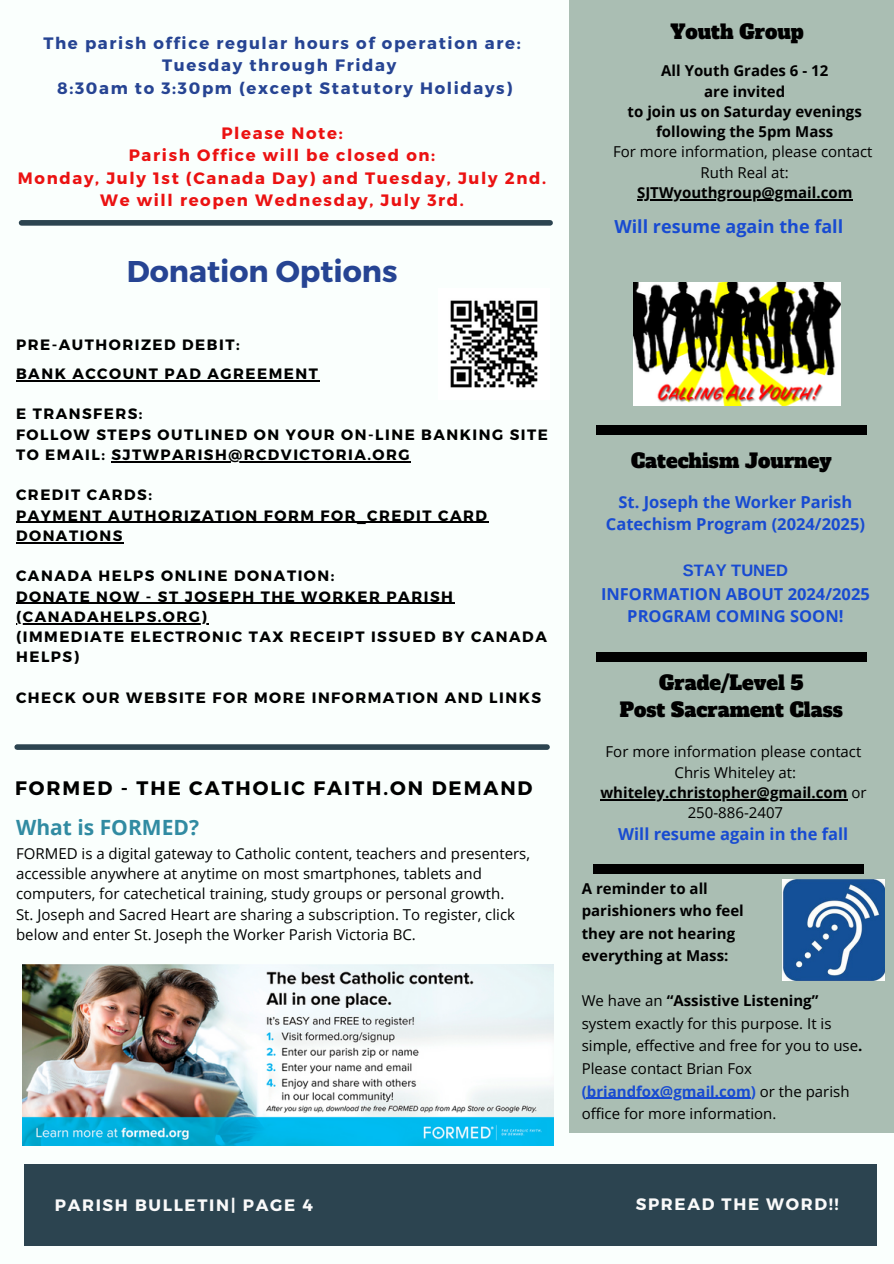
<style>
.page{position:relative;width:894px;height:1264px;background:#fff}
.page>*{position:absolute;margin:0;border:0;box-sizing:border-box;transform-origin:0 0}
.t1{font:700 30px "Montserrat";color:#264493}
.t2{font:700 21px "Open Sans";color:#318ba2}
.t3{font:19.5px/27px "Alfa Slab One";color:#000;text-align:center}
.t4{font:700 19.5px "Montserrat";letter-spacing:.1em;color:#000}
.t5{font:700 18px "Open Sans";color:#184bd1}
.t6{font:700 16.5px/23.1px "Open Sans";color:#184bd1;text-align:center}
.t7{font:700 16.5px/22.5px "Montserrat";letter-spacing:.1em;color:#eb1212;text-align:center}
.t8{font:700 16.5px/22.5px "Montserrat";letter-spacing:.1em;color:#264493;text-align:center}
.t9{font:700 16.5px "Montserrat";letter-spacing:.1em;color:#fafafa}
.t10{font:15px/20.2px "Open Sans";color:#000}
.t11{font:700 15px/20.2px "Montserrat";letter-spacing:.1em;color:#000}
.t12{font:700 15px/22.5px "Open Sans";color:#000;text-align:center}
.s1{font-family:"Arimo"}
.s2{font-weight:400}
.s3{font-weight:700}
.s4{font-weight:700;color:#184bd1}
</style>
<div class="page">
<div style="left:0;top:0;width:893px;height:1263px;background:#fafffd"></div>
<div style="left:24px;top:1164px;width:851px;height:81px;background:#2c4450"></div>
<hr style="left:16px;top:380px;width:303px;height:1px;background:#000">
<svg style="left:111px;top:461px;width:12px;height:1px"></svg>
<hr style="left:123px;top:461px;width:288px;height:1px;background:#000">
<hr style="left:16px;top:522px;width:472px;height:1px;background:#000">
<hr style="left:16px;top:542px;width:108px;height:1px;background:#000">
<hr style="left:16px;top:603px;width:438px;height:1px;background:#000">
<hr style="left:16px;top:623px;width:192px;height:1px;background:#000">
<img style="left:450px;top:300px;width:88px;height:88px">
<div style="left:22px;top:220px;width:528px;height:6px;background:#2c4450"></div>
<div style="left:569px;top:0;width:324px;height:1132px;background:#aabeb3"></div>
<img style="left:633px;top:282px;width:207px;height:123px">
<div style="left:596px;top:425px;width:270px;height:9px;background:#000"></div>
<div style="left:17px;top:744px;width:530px;height:6px;background:#2c4450"></div>
<div style="left:593px;top:865px;width:270px;height:9px;background:#000"></div>
<div style="left:596px;top:652px;width:270px;height:9px;background:#000"></div>
<img style="left:782px;top:879px;width:101px;height:101px">
<img style="left:23px;top:964px;width:530px;height:181px">
<hr style="left:637px;top:199px;width:215px;height:1px;background:#000">
<hr style="left:600px;top:799px;width:247px;height:1px;background:#000">
<hr style="left:586px;top:1097px;width:164px;height:1px;background:#184bd1">
<h2 class="t8" style="left:43px;top:31px;width:478px">The parish office regular hours of operation are:<br>Tuesday through Friday<br>8:30am to 3:30pm (except Statutory Holidays)</h2>
<p class="t7" style="left:18px;top:121px;width:529px">Please Note:<br>Parish Office will be closed on:<br>Monday, July 1st (Canada Day) and Tuesday, July 2nd.<br>We will reopen Wednesday, July 3rd.</p>
<p class="t1" style="left:127px;top:252px;width:272px">Donation Options</p>
<h6 class="t11" style="left:16px;top:333px;width:225px">PRE-AUTHORIZED DEBIT:</h6>
<h6 class="t11" style="left:16px;top:362px;width:303px">BANK ACCOUNT PAD AGREEMENT</h6>
<h1 class="t11" style="left:16px;top:403px;width:533px">E TRANSFERS:<br>FOLLOW STEPS OUTLINED ON YOUR ON-LINE BANKING SITE<br>TO EMAIL: SJTWPARISH@RCDVICTORIA.ORG</h1>
<p class="t11" style="left:16px;top:484px;width:472px">CREDIT CARDS:<br>PAYMENT AUTHORIZATION FORM FOR_CREDIT CARD<br>DONATIONS</p>
<p class="t11" style="left:16px;top:565px;width:320px">CANADA HELPS ONLINE DONATION:</p>
<h5 class="t11" style="left:16px;top:585px;width:438px">DONATE NOW - ST JOSEPH THE WORKER PARISH</h5>
<h5 class="t11" style="left:16px;top:605px;width:532px">(CANADAHELPS.ORG)<br>(IMMEDIATE ELECTRONIC TAX RECEIPT ISSUED BY CANADA<br>HELPS)</h5>
<h5 class="t11" style="left:16px;top:686px;width:526px">CHECK OUR WEBSITE FOR MORE INFORMATION AND LINKS</h5>
<p class="t4" style="left:15px;top:775px;width:519px">FORMED - THE CATHOLIC FAITH.ON DEMAND</p>
<p class="t2" style="left:16px;top:812px;width:184px">What is FORMED?</p>
<p class="t10" style="left:16px;top:843px;width:515px">FORMED is a digital gateway to Catholic content, teachers and presenters, accessible anywhere at anytime on most smartphones, tablets and computers, for catechetical training, study groups or personal growth.</p>
<p class="t10" style="left:16px;top:903px;width:500px">St. Joseph and Sacred Heart are sharing a subscription. To register, click below and enter St. Joseph the Worker Parish Victoria BC.</p>
<p class="t3" style="left:670px;top:19px;width:135px">Youth Group</p>
<h4 class="t12" style="left:661px;top:59px;width:168px">All Youth Grades 6 - 12</h4>
<p class="t12" style="left:704px;top:79px;width:82px">are invited</p>
<p class="t12" style="left:627px;top:101px;width:236px;line-height:20.2px">to join us on Saturday evenings following the 5pm Mass</p>
<p class="t10" style="left:613px;top:141px;width:261px">For more information, please contact</p>
<p class="t10" style="left:700px;top:162px;width:90px">Ruth Real at:</p>
<p class="t12" style="left:637px;top:181px;width:217px">SJTWyouthgroup@gmail.com</p>
<p class="t5" style="left:614px;top:213px;width:230px">Will resume again the fall</p>
<p class="t3" style="left:631px;top:447px;width:202px">Catechism Journey</p>
<h3 class="t6" style="left:605px;top:490px;width:260px;line-height:22.5px">St. Joseph the Worker Parish<br>Catechism Program (2024/2025)</h3>
<p class="t6" style="left:601px;top:558px;width:270px"><span class="s1">STAY TUNED<br></span>INFORMATION ABOUT 2024/2025<br>PROGRAM COMING SOON!</p>
<h4 class="t3" style="left:619px;top:669px;width:225px">Grade/Level 5<br>Post Sacrament Class</h4>
<p class="t10" style="left:605px;top:741px;width:257px">For more information please contact</p>
<h4 class="t10" style="left:674px;top:761px;width:123px">Chris Whiteley at:</h4>
<h6 class="t12" style="left:600px;top:780px;width:268px">whiteley.christopher@gmail.com <span class="s2">or</span></h6>
<h5 class="t10" style="left:687px;top:802px;width:97px">250-886-2407</h5>
<p class="t6" style="left:618px;top:821px;width:231px">Will resume again in the fall</p>
<p class="t12" style="left:581px;top:876px;width:163px;text-align:left">A reminder to all parishioners who feel they are not hearing everything at Mass:</p>
<h6 class="t12" style="left:581px;top:989px;width:238px"><span class="s2">We have an</span> “Assistive Listening”</h6>
<p class="t10" style="left:581px;top:1011px;width:282px;line-height:22.5px">system exactly for this purpose. It is simple, effective and free for you to use<span class="s3">.<br></span>Please contact Brian Fox <span class="s4">(briandfox@gmail.com)</span> or the parish</p>
<p class="t10" style="left:581px;top:1103px;width:196px">office for more information.</p>
<p class="t9" style="left:55px;top:1194px;width:259px">PARISH BULLETIN| PAGE 4</p>
<p class="t9" style="left:635px;top:1193px;width:204px">SPREAD THE WORD!!</p>
</div>
